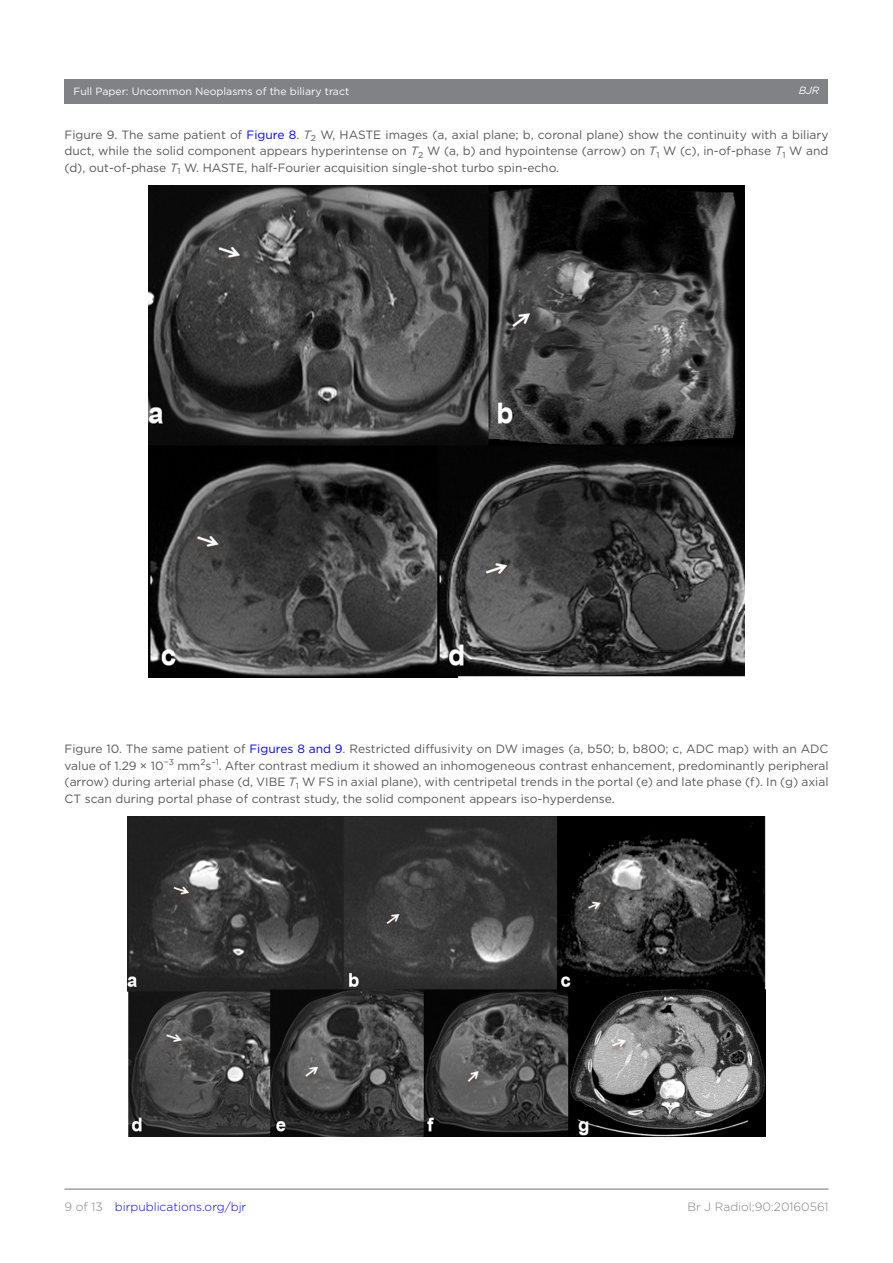
<style>
.page{position:relative;width:893px;height:1263px;background:#fff}
.page>*{position:absolute;margin:0;border:0;box-sizing:border-box;transform-origin:0 0}
.t1{font:12px/16.5px "Gotham";color:#57585a;text-align:justify}
.t2{font:300 12px "Gotham";color:#00f}
.t3{font:300 12px "Gotham";color:#808285}
.t4{font:10.5px "Gotham";color:#fff}
.t5{font:italic 10.5px "Gotham";color:#fff}
.s1{color:#00f}
.s2{font-style:italic}
.s3{color:#808285}
</style>
<div class="page">
<hr style="left:64px;top:1188px;width:764px;height:2px;background:#808285">
<div style="left:64px;top:79px;width:764px;height:24px;background:#808285"></div>
<img style="left:149px;top:186px;width:595px;height:491px">
<img style="left:127px;top:817px;width:638px;height:319px">
<p class="t4" style="left:74px;top:85px;width:277px">Full Paper: Uncommon Neoplasms of the biliary tract</p>
<p class="t5" style="left:799px;top:85px;width:22px">BJR</p>
<p class="t1" style="left:64px;top:126px;width:765px">Figure 9. The same patient of <span class="s1">Figure 8</span>. <span class="s2">T</span><sub>2</sub> W, HASTE images (a, axial plane; b, coronal plane) show the continuity with a biliary duct, while the solid component appears hyperintense on <span class="s2">T</span><sub>2</sub> W (a, b) and hypointense (arrow) on <span class="s2">T</span><sub>1</sub> W (c), in-of-phase <span class="s2">T</span><sub>1</sub> W and (d), out-of-phase <span class="s2">T</span><sub>1</sub> W. HASTE, half-Fourier acquisition single-shot turbo spin-echo.</p>
<p class="t1" style="left:64px;top:741px;width:765px">Figure 10. The same patient of <span class="s1">Figures 8 and 9</span>. Restricted diffusivity on DW images (a, b50; b, b800; c, ADC map) with an ADC value of 1.29 × 10<sup>−3</sup> mm<sup>2</sup>s<sup>–1</sup>. After contrast medium it showed an inhomogeneous contrast enhancement, predominantly peripheral (arrow) during arterial phase (d, VIBE <span class="s2">T</span><sub>1</sub> W FS in axial plane), with centripetal trends in the portal (e) and late phase (f). In (g) axial CT scan during portal phase of contrast study, the solid component appears iso-hyperdense.</p>
<p class="t2" style="left:64px;top:1199px;width:183px"><span class="s3">9 of 13</span> birpublications.org/bjr</p>
<p class="t3" style="left:688px;top:1199px;width:142px">Br J Radiol;90:20160561</p>
</div>
